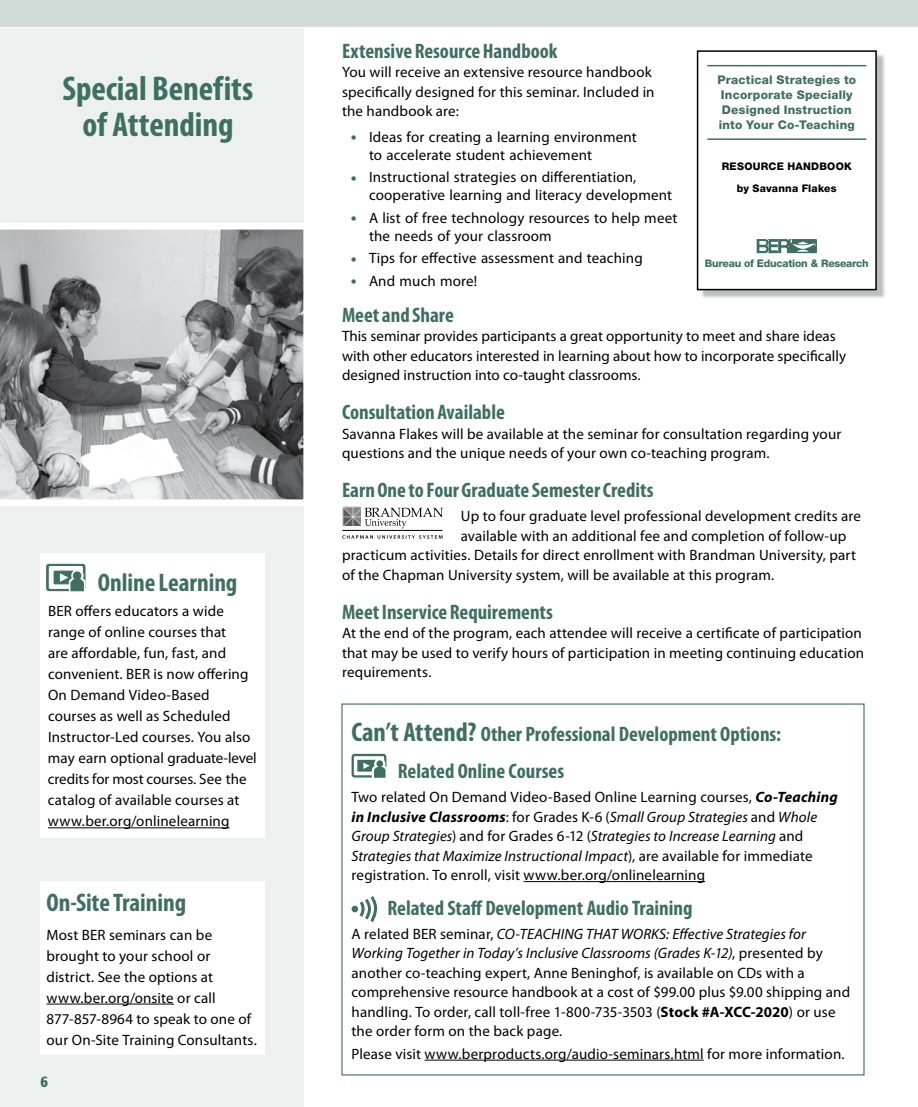
<style>
.page{position:relative;width:918px;height:1107px;background:#fff}
.page>*{position:absolute;margin:0;border:0;box-sizing:border-box;transform-origin:0 0}
.t1{font:700 condensed 34.5px/36px "Myriad Pro";letter-spacing:-.005em;color:#3f6f60;text-align:center}
.t2{font:700 condensed 25.5px "Myriad Pro";color:#3f6f60}
.t3{font:700 condensed 21px/37.5px "Myriad Pro";color:#3f6f60}
.t4{font:15px/19.5px "Myriad Pro";letter-spacing:.01em;color:#000}
.t5{font:700 condensed 15px "Laudatio BQ";color:#3f6f60}
.t6{font:800 12px/15px "Helvetica Neue LT Std";letter-spacing:.015em;color:#3f6f60}
.t7{font:800 10.5px/22.5px "Helvetica Neue LT Std";letter-spacing:.025em;color:#000;text-align:center}
.t8{font:800 10.5px "Helvetica Neue LT Std";letter-spacing:-.02em;color:#3f6f60}
.s1{font-size:21px;color:#3f6f60}
.s2{font-size:27px}
.s3{font-weight:700;font-style:italic}
.s4{font-style:italic}
.s5{font-weight:700}
</style>
<div class="page">
<div style="left:0;top:0;width:918px;height:27px;background:#cfdbd7"></div>
<div style="left:0;top:28px;width:304px;height:1079px;background:#ecf1ef"></div>
<hr style="left:524px;top:881px;width:181px;height:1px;background:#000">
<hr style="left:425px;top:1060px;width:279px;height:1px;background:#000">
<div style="left:352px;top:754px;width:34px;height:24px;border:2px solid #3f6f60;border-radius:2px"></div>
<div style="left:357px;top:760px;width:19px;height:12px;background:#3f6f60"></div>
<div style="left:374px;top:758px;width:11px;height:12px;border:1px solid #fff;border-radius:50%"></div>
<div style="left:376px;top:760px;width:8px;height:8px;background:#3f6f60;border-radius:50%"></div>
<div style="left:375px;top:759px;width:10px;height:10px;border:2px solid #fff;border-radius:50%"></div>
<svg style="left:363px;top:763px;width:24px;height:15px"></svg>
<svg style="left:352px;top:896px;width:25px;height:26px"></svg>
<svg style="left:365px;top:508px;width:78px;height:20px"></svg>
<svg style="left:342px;top:535px;width:101px;height:4px"></svg>
<img style="left:342px;top:506px;width:19px;height:20px">
<hr style="left:342px;top:530px;width:101px;height:1px;background:#000">
<svg style="left:700px;top:54px;width:185px;height:244px;background:#c5c7c8"></svg>
<div style="left:698px;top:51px;width:178px;height:239px;background:#fff"></div>
<hr style="left:707px;top:65px;width:159px;height:1px;background:#3f6f60">
<hr style="left:707px;top:138px;width:159px;height:2px;background:#3f6f60">
<svg style="left:757px;top:239px;width:60px;height:14px"></svg>
<div style="left:697px;top:50px;width:180px;height:240px;border:2px solid #000"></div>
<svg style="left:0;top:223px;width:304px;height:283px;background:#a2a4a5"></svg>
<div style="left:40px;top:881px;width:226px;height:174px;background:#fff"></div>
<hr style="left:46px;top:1004px;width:128px;height:1px;background:#000">
<div style="left:40px;top:553px;width:226px;height:285px;background:#fff"></div>
<hr style="left:48px;top:828px;width:182px;height:1px;background:#000">
<div style="left:47px;top:564px;width:38px;height:27px;border:1px solid #3f6f60;border-radius:2px"></div>
<svg style="left:49px;top:567px;width:33px;height:21px"></svg>
<div style="left:49px;top:566px;width:34px;height:23px;border:1px solid #fff"></div>
<svg style="left:54px;top:571px;width:25px;height:13px"></svg>
<div style="left:54px;top:571px;width:25px;height:13px;border:1px solid #3f6f60"></div>
<div style="left:72px;top:570px;width:11px;height:11px;border:1px solid #fff;border-radius:50%"></div>
<div style="left:73px;top:572px;width:8px;height:8px;border:1px solid #3f6f60;border-radius:50%"></div>
<svg style="left:60px;top:574px;width:25px;height:17px"></svg>
<h3 class="t3" style="left:342px;top:32px;width:217px">Extensive Resource Handbook</h3>
<p class="t4" style="left:342px;top:62px;width:314px">You will receive an extensive resource handbook specifically designed for this seminar. Included in the handbook are:</p>
<p class="t4" style="left:369px;top:127px;width:269px;line-height:18px;text-indent:-18px"><span class="s1">•</span> Ideas for creating a learning environment to accelerate student achievement</p>
<p class="t4" style="left:369px;top:168px;width:305px;line-height:18px;text-indent:-18px"><span class="s1">•</span> Instructional strategies on differentiation, cooperative learning and literacy development</p>
<p class="t4" style="left:369px;top:208px;width:310px;line-height:18px;text-indent:-18px"><span class="s1">•</span> A list of free technology resources to help meet the needs of your classroom</p>
<p class="t4" style="left:351px;top:248px;width:293px"><span class="s1">•</span> Tips for effective assessment and teaching</p>
<p class="t4" style="left:351px;top:271px;width:128px"><span class="s1">•</span> And much more!</p>
<h3 class="t3" style="left:342px;top:296px;width:113px">Meet and Share</h3>
<p class="t4" style="left:342px;top:326px;width:506px">This seminar provides participants a great opportunity to meet and share ideas with other educators interested in learning about how to incorporate specifically designed instruction into co-taught classrooms.</p>
<h3 class="t3" style="left:342px;top:393px;width:164px">Consultation Available</h3>
<p class="t4" style="left:342px;top:424px;width:501px">Savanna Flakes will be available at the seminar for consultation regarding your questions and the unique needs of your own co-teaching program.</p>
<h3 class="t3" style="left:342px;top:471px;width:313px">Earn One to Four Graduate Semester Credits</h3>
<p class="t4" style="left:461px;top:506px;width:402px">Up to four graduate level professional development credits are</p>
<p class="t4" style="left:461px;top:526px;width:387px">available with an additional fee and completion of follow‑up</p>
<p class="t4" style="left:342px;top:545px;width:516px">practicum activities. Details for direct enrollment with Brandman University, part</p>
<p class="t4" style="left:342px;top:565px;width:434px">of the Chapman University system, will be available at this program.</p>
<h3 class="t3" style="left:342px;top:593px;width:213px">Meet Inservice Requirements</h3>
<p class="t4" style="left:342px;top:623px;width:524px">At the end of the program, each attendee will receive a certificate of participation that may be used to verify hours of participation in meeting continuing education requirements.</p>
<h1 class="t1" style="left:63px;top:70px;width:192px">Special Benefits of Attending</h1>
<p class="t6" style="left:717px;top:73px;width:140px">Practical Strategies to<br>Incorporate Specially<br>Designed Instruction into Your Co-Teaching</p>
<p class="t7" style="left:722px;top:155px;width:132px">RESOURCE HANDBOOK by Savanna Flakes</p>
<p class="t8" style="left:705px;top:257px;width:165px">Bureau of Education &amp; Research</p>
<h2 class="t2" style="left:98px;top:566px;width:141px">Online Learning</h2>
<p class="t4" style="left:48px;top:601px;width:210px;line-height:21px">BER offers educators a wide range of online courses that<br>are affordable, fun, fast, and convenient. BER is now offering<br>On Demand Video‑Based courses as well as Scheduled<br>Instructor‑Led courses. You also may earn optional graduate‑level credits for most courses. See the catalog of available courses at www.ber.org/onlinelearning</p>
<h3 class="t3" style="left:398px;top:714px;width:385px;text-indent:-46px"><span class="s2">Can’t Attend?</span> Other Professional Development Options:<br>Related Online Courses</h3>
<p class="t4" style="left:352px;top:787px;width:488px">Two related On Demand Video‑Based Online Learning courses, <span class="s3">Co-Teaching in Inclusive Classrooms</span>: for Grades K-6 (<span class="s4">Small Group Strategies</span> and <span class="s4">Whole Group Strategies</span>) and for Grades 6-12 (<span class="s4">Strategies to Increase Learning</span> and <span class="s4">Strategies that Maximize Instructional Impact</span>), are available for immediate registration. To enroll, visit www.ber.org/onlinelearning</p>
<h3 class="t3" style="left:388px;top:888px;width:306px">Related Staff Development Audio Training</h3>
<p class="t4" style="left:352px;top:924px;width:500px">A related BER seminar, <span class="s4">CO-TEACHING THAT WORKS: Effective Strategies for Working Together in Today’s Inclusive Classrooms (Grades K-12)</span>, presented by another co-teaching expert, Anne Beninghof, is available on CDs with a comprehensive resource handbook at a cost of $99.00 plus $9.00 shipping and handling. To order, call toll-free 1-800-735-3503 (<span class="s5">Stock #A-XCC-2020</span>) or use the order form on the back page.</p>
<p class="t4" style="left:352px;top:1044px;width:495px">Please visit www.berproducts.org/audio-seminars.html for more information.</p>
<h2 class="t2" style="left:46px;top:887px;width:141px">On‑Site Training</h2>
<p class="t4" style="left:46px;top:924px;width:212px;line-height:21px">Most BER seminars can be brought to your school or district. See the options at www.ber.org/onsite or call<br>877‑857‑8964 to speak to one of our On‑Site Training Consultants.</p>
<p class="t5" style="left:40px;top:1073px;width:9px">6</p>
</div>
